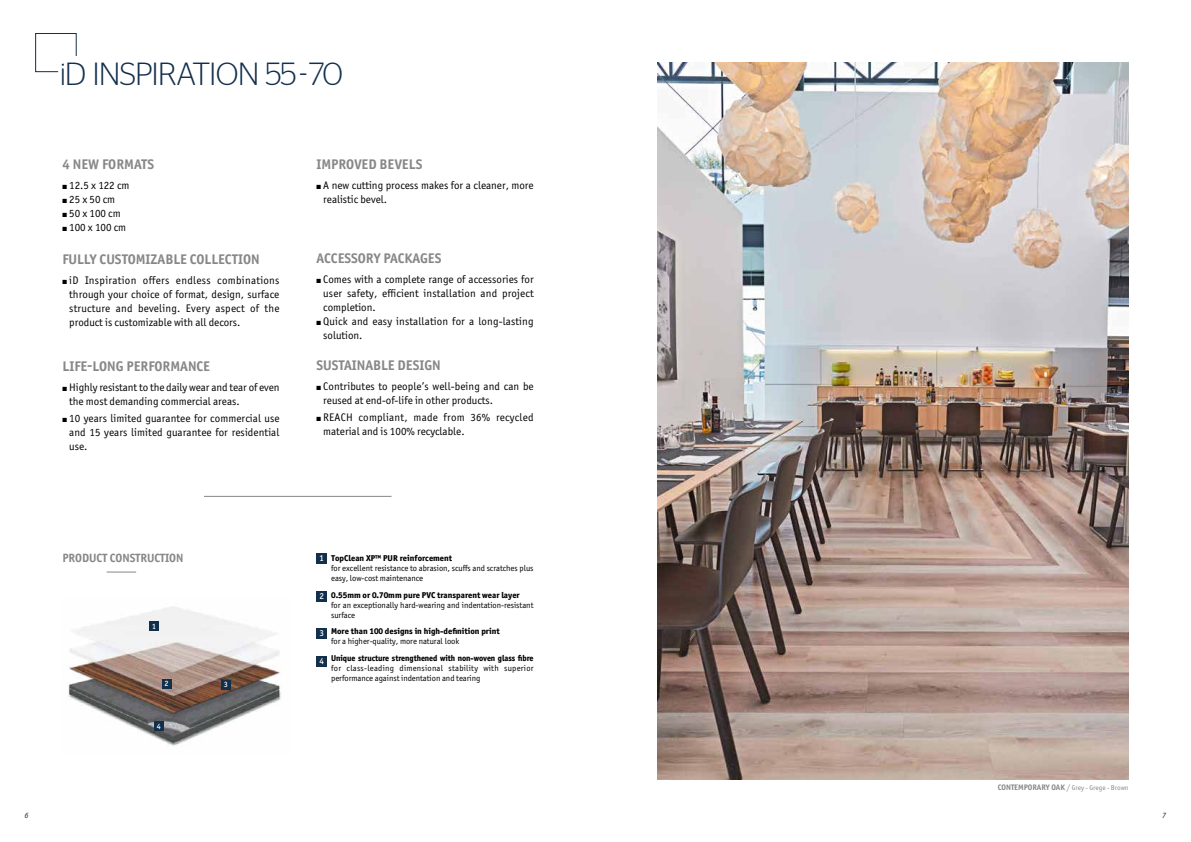
<style>
.page{position:relative;width:1191px;height:842px;background:#fff}
.page>*{position:absolute;margin:0;border:0;box-sizing:border-box;transform-origin:0 0}
.t1{font:300 32px "Stag Sans";letter-spacing:-.03em;color:#122f4c}
.t2{font:700 14px "Officina Sans ITC Pro";color:#878787}
.t3{font:700 12px "Officina Sans ITC Pro";color:#878787}
.t4{font:11px/14px "Officina Sans ITC Pro";color:#000}
.t5{font:11px/14px "Officina Sans ITC Pro";letter-spacing:.02em;color:#000}
.t6{font:500 8.8px "Officina Sans ITC Pro";color:#fff}
.t7{font:8.5px/10px "Officina Sans ITC Pro";letter-spacing:-.005em;color:#000}
.t8{font:800 8.5px "Officina Sans ITC Pro";color:#000}
.t9{font:8.5px/10px "Officina Sans ITC Pro";letter-spacing:.025em;color:#000}
.t10{font:800 8.5px "Officina Sans ITC Pro";color:#000;scale:.94 1}
.t11{font:italic 8px "Officina Sans ITC Pro";color:#122f4c}
.t12{font:500 7.9px "Officina Sans ITC Pro";color:#fff}
.t13{font:7px "Officina Sans ITC Pro";color:#878787}
.s1{font-weight:700;font-size:8px}
.s2{font-size:8px}
</style>
<div class="page">
<img style="left:658px;top:62px;width:470px;height:718px">
<svg style="left:35px;top:33px;width:42px;height:39px"></svg>
<img style="left:68px;top:606px;width:213px;height:140px">
<div style="left:149px;top:622px;width:10px;height:9px;background:#122f4c"></div>
<div style="left:316px;top:553px;width:11px;height:11px;background:#122f4c"></div>
<div style="left:316px;top:591px;width:11px;height:11px;background:#122f4c"></div>
<div style="left:316px;top:628px;width:11px;height:10px;background:#122f4c"></div>
<div style="left:316px;top:657px;width:11px;height:10px;background:#122f4c"></div>
<div style="left:162px;top:679px;width:9px;height:9px;background:#122f4c"></div>
<div style="left:154px;top:721px;width:10px;height:10px;background:#122f4c"></div>
<div style="left:221px;top:680px;width:9px;height:10px;background:#122f4c"></div>
<hr style="left:204px;top:496px;width:187px;height:1px;background:#878787">
<svg style="left:107px;top:572px;width:29px;height:1px"></svg>
<h1 class="t1" style="left:60px;top:56px;width:284px">iD INSPIRATION 55 - 70</h1>
<p class="t2" style="left:62px;top:156px;width:93px">4 NEW FORMATS</p>
<p class="t4" style="left:62px;top:178px;width:69px">■ 12.5 x 122 cm</p>
<p class="t4" style="left:62px;top:192px;width:54px">■ 25 x 50 cm</p>
<p class="t4" style="left:62px;top:206px;width:60px">■ 50 x 100 cm</p>
<p class="t4" style="left:62px;top:220px;width:65px">■ 100 x 100 cm</p>
<p class="t2" style="left:62px;top:250px;width:199px">FULLY CUSTOMIZABLE COLLECTION</p>
<p class="t4" style="left:69px;top:273px;width:212px;text-align:justify;text-indent:-7px">■ iD Inspiration offers endless combinations through your choice of format, design, surface structure and beveling. Every aspect of the product is customizable with all decors.</p>
<p class="t2" style="left:62px;top:358px;width:149px">LIFE-LONG PERFORMANCE</p>
<p class="t4" style="left:69px;top:380px;width:212px;text-indent:-7px">■ Highly resistant to the daily wear and tear of even the most demanding commercial areas.</p>
<p class="t4" style="left:69px;top:411px;width:212px;text-align:justify;text-indent:-7px">■ 10 years limited guarantee for commercial use and 15 years limited guarantee for residential use.</p>
<p class="t2" style="left:316px;top:156px;width:108px">IMPROVED BEVELS</p>
<p class="t4" style="left:323px;top:178px;width:212px;text-indent:-7px">■ A new cutting process makes for a cleaner, more realistic bevel.</p>
<p class="t2" style="left:316px;top:250px;width:126px">ACCESSORY PACKAGES</p>
<p class="t4" style="left:323px;top:272px;width:212px;text-align:justify;text-indent:-7px">■ Comes with a complete range of accessories for user safety, efficient installation and project completion.</p>
<p class="t4" style="left:323px;top:314px;width:212px;text-indent:-7px">■ Quick and easy installation for a long-lasting solution.</p>
<p class="t2" style="left:316px;top:357px;width:126px">SUSTAINABLE DESIGN</p>
<p class="t4" style="left:323px;top:379px;width:212px;text-indent:-7px">■ Contributes to people’s well-being and can be reused at end-of-life in other products.</p>
<p class="t5" style="left:323px;top:410px;width:212px;text-indent:-7px">■ REACH compliant, made from 36% recycled material and is 100% recyclable.</p>
<p class="t3" style="left:62px;top:550px;width:123px">PRODUCT CONSTRUCTION</p>
<p class="t12" style="left:152px;top:621px;width:5px">1</p>
<p class="t12" style="left:164px;top:678px;width:5px">2</p>
<p class="t12" style="left:157px;top:721px;width:5px">4</p>
<p class="t12" style="left:224px;top:680px;width:5px">3</p>
<p class="t8" style="left:331px;top:553px;width:123px">TopClean XP™ PUR reinforcement</p>
<p class="t7" style="left:331px;top:563px;width:204px">for excellent resistance to abrasion, scuffs and scratches plus easy, low-cost maintenance</p>
<p class="t8" style="left:331px;top:589px;width:190px">0.55mm or 0.70mm pure PVC transparent wear layer</p>
<p class="t7" style="left:331px;top:600px;width:204px">for an exceptionally hard-wearing and indentation-resistant surface</p>
<p class="t8" style="left:331px;top:626px;width:170px">More than 100 designs in high-definition print</p>
<p class="t7" style="left:331px;top:636px;width:130px">for a higher-quality, more natural look</p>
<p class="t10" style="left:331px;top:652px;width:217px">Unique structure strengthened with non-woven glass fibre</p>
<p class="t9" style="left:331px;top:663px;width:204px">for class-leading dimensional stability with superior performance against indentation and tearing</p>
<p class="t6" style="left:319px;top:553px;width:6px">1</p>
<p class="t6" style="left:319px;top:591px;width:6px">2</p>
<p class="t6" style="left:319px;top:627px;width:6px">3</p>
<p class="t6" style="left:319px;top:656px;width:6px">4</p>
<p class="t13" style="left:997px;top:784px;width:132px"><span class="s1">CONTEMPORARY OAK</span> <span class="s2">/</span> Grey - Grege - Brown</p>
<p class="t11" style="left:24px;top:811px;width:5px">6</p>
<p class="t11" style="left:1162px;top:811px;width:5px">7</p>
</div>
